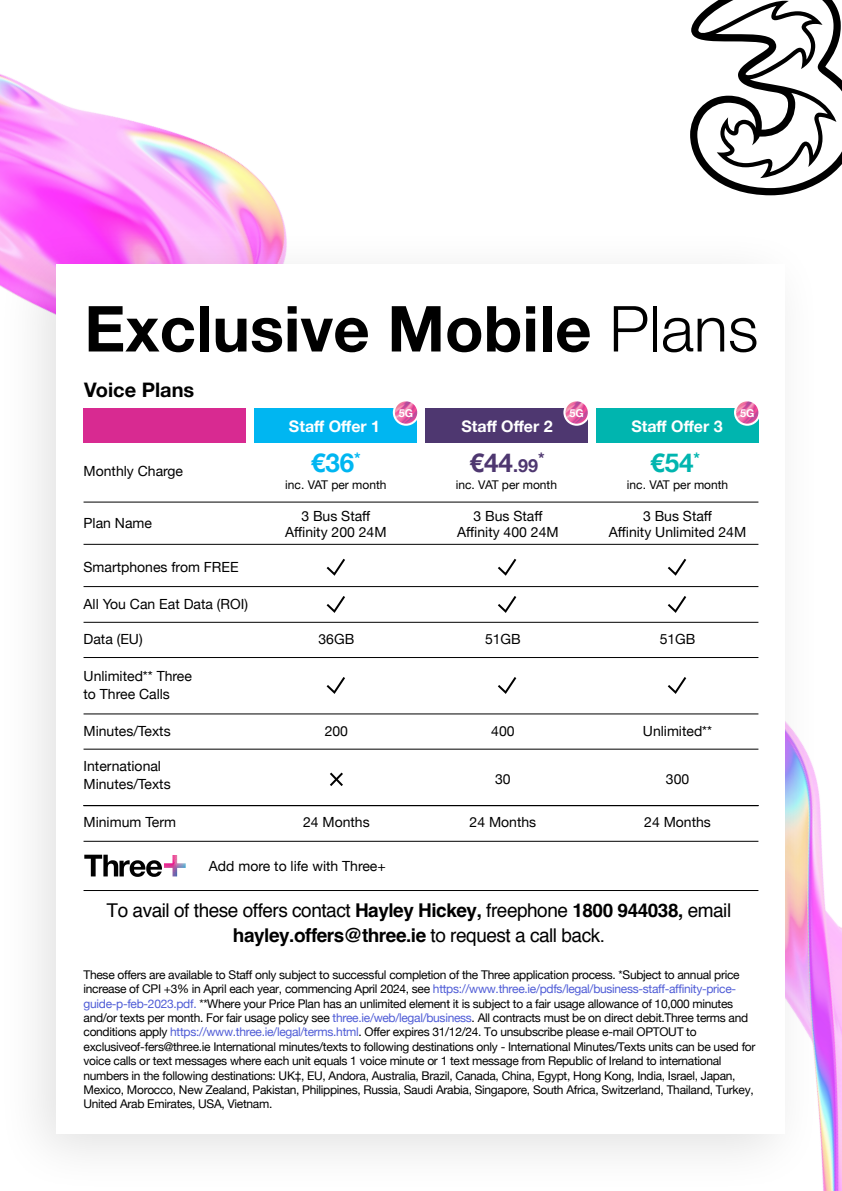
<style>
.page{position:relative;width:842px;height:1191px;background:#fff}
.page>*{position:absolute;margin:0;border:0;box-sizing:border-box;transform-origin:0 0}
.t1{font:700 63.4px "Helvetica Neue";color:#000}
.t2{font:700 26px "Helvetica Neue";color:#4e3770}
.t3{font:700 26px "Helvetica Neue";color:#00b5af}
.t4{font:700 26px "Helvetica Neue";color:#00b6f1}
.t5{font:700 20px "Helvetica Neue";color:#000}
.t6{font:19px/25.2px "Helvetica";letter-spacing:-.025em;color:#000;text-align:center}
.t7{font:700 16px "Helvetica Neue";color:#fff}
.t8{font:14px/16px "Helvetica Neue";color:#000;text-align:center}
.t9{font:12px/14.4px "Helvetica Neue";letter-spacing:-.025em;color:#000}
.t10{font:12px "Helvetica Neue";color:#000}
.t11{font:700 10.8px "Helvetica Neue";color:#fff}
.s1{font-weight:300}
.s2{font-size:18px}
.s3{font-weight:700}
.s4{color:#4f5cd6}
</style>
<div class="page">
<img style="left:0;top:74px;width:842px;height:1117px">
<div style="left:0;top:225px;width:824px;height:966px;background:#000;opacity:.12"></div>
<div style="left:57px;top:264px;width:728px;height:870px;background:#fff"></div>
<hr style="left:84px;top:544px;width:674px;height:1px;background:#000">
<hr style="left:84px;top:502px;width:674px;height:1px;background:#000">
<hr style="left:84px;top:586px;width:674px;height:1px;background:#000">
<hr style="left:84px;top:622px;width:674px;height:1px;background:#000">
<hr style="left:84px;top:713px;width:674px;height:1px;background:#000">
<hr style="left:84px;top:841px;width:674px;height:1px;background:#000">
<hr style="left:84px;top:657px;width:674px;height:1px;background:#000">
<hr style="left:84px;top:749px;width:674px;height:1px;background:#000">
<hr style="left:84px;top:805px;width:674px;height:1px;background:#000">
<hr style="left:84px;top:890px;width:674px;height:1px;background:#000">
<svg style="left:326px;top:558px;width:19px;height:18px"></svg>
<svg style="left:326px;top:596px;width:19px;height:17px"></svg>
<svg style="left:326px;top:677px;width:19px;height:17px"></svg>
<svg style="left:498px;top:558px;width:19px;height:18px"></svg>
<svg style="left:667px;top:558px;width:20px;height:18px"></svg>
<svg style="left:667px;top:596px;width:20px;height:17px"></svg>
<svg style="left:498px;top:596px;width:19px;height:17px"></svg>
<svg style="left:498px;top:677px;width:19px;height:17px"></svg>
<svg style="left:667px;top:677px;width:20px;height:17px"></svg>
<svg style="left:690px;top:0;width:152px;height:195px"></svg>
<div style="left:84px;top:408px;width:162px;height:35px;background:#d82a91"></div>
<div style="left:254px;top:408px;width:163px;height:35px;background:#00b6f1"></div>
<div style="left:596px;top:408px;width:162px;height:35px;background:#00b5af"></div>
<div style="left:425px;top:408px;width:163px;height:35px;background:#4e3770"></div>
<svg style="left:330px;top:772px;width:13px;height:14px"></svg>
<svg style="left:84px;top:854px;width:102px;height:23px"></svg>
<img style="left:394px;top:400px;width:24px;height:25px;border-radius:12px">
<div style="left:393px;top:399px;width:26px;height:27px;border:2px solid #fff;border-radius:50%"></div>
<img style="left:564px;top:400px;width:25px;height:25px;border-radius:12px">
<div style="left:563px;top:399px;width:27px;height:27px;border:2px solid #fff;border-radius:50%"></div>
<img style="left:735px;top:400px;width:24px;height:25px;border-radius:12px">
<div style="left:734px;top:399px;width:26px;height:27px;border:2px solid #fff;border-radius:50%"></div>
<h1 class="t1" style="left:84px;top:279px;width:676px">Exclusive Mobile <span class="s1">Plans</span></h1>
<h3 class="t5" style="left:84px;top:374px;width:111px">Voice Plans</h3>
<p class="t11" style="left:399px;top:404px;width:16px">5G</p>
<p class="t11" style="left:569px;top:404px;width:16px">5G</p>
<p class="t11" style="left:740px;top:404px;width:16px">5G</p>
<p class="t8" style="left:84px;top:464px;width:101px">Monthly Charge</p>
<h3 class="t7" style="left:289px;top:413px;width:93px">Staff Offer 1</h3>
<h3 class="t7" style="left:461px;top:413px;width:93px">Staff Offer 2</h3>
<h3 class="t7" style="left:631px;top:413px;width:93px">Staff Offer 3</h3>
<h2 class="t4" style="left:311px;top:442px;width:51px">€36<sup>*</sup></h2>
<h2 class="t2" style="left:470px;top:442px;width:76px">€44<span class="s2">.99</span><sup>*</sup></h2>
<h2 class="t3" style="left:650px;top:442px;width:51px">€54<sup>*</sup></h2>
<p class="t10" style="left:285px;top:476px;width:103px">inc. VAT per month</p>
<p class="t10" style="left:456px;top:476px;width:103px">inc. VAT per month</p>
<p class="t10" style="left:627px;top:476px;width:103px">inc. VAT per month</p>
<p class="t8" style="left:84px;top:516px;width:70px">Plan Name</p>
<p class="t8" style="left:285px;top:509px;width:103px">3 Bus Staff<br>Affinity 200 24M</p>
<p class="t8" style="left:457px;top:509px;width:103px">3 Bus Staff<br>Affinity 400 24M</p>
<p class="t8" style="left:609px;top:509px;width:139px">3 Bus Staff<br>Affinity Unlimited 24M</p>
<p class="t8" style="left:84px;top:560px;width:157px">Smartphones from FREE</p>
<p class="t8" style="left:84px;top:597px;width:166px">All You Can Eat Data (ROI)</p>
<p class="t8" style="left:84px;top:632px;width:61px">Data (EU)</p>
<p class="t8" style="left:318px;top:632px;width:37px">36GB</p>
<p class="t8" style="left:84px;top:668px;width:110px;line-height:18px;text-align:left">Unlimited** Three to Three Calls</p>
<p class="t8" style="left:84px;top:723px;width:89px">Minutes/Texts</p>
<p class="t8" style="left:84px;top:758px;width:89px;line-height:18px;text-align:left">International<br>Minutes/Texts</p>
<p class="t8" style="left:84px;top:815px;width:94px">Minimum Term</p>
<p class="t8" style="left:325px;top:723px;width:25px">200</p>
<p class="t8" style="left:303px;top:815px;width:68px">24 Months</p>
<p class="t8" style="left:209px;top:858px;width:178px">Add more to life with Three+</p>
<p class="t8" style="left:485px;top:632px;width:37px">51GB</p>
<p class="t8" style="left:491px;top:723px;width:25px">400</p>
<p class="t8" style="left:495px;top:772px;width:17px">30</p>
<p class="t8" style="left:470px;top:815px;width:68px">24 Months</p>
<p class="t8" style="left:660px;top:632px;width:37px">51GB</p>
<p class="t8" style="left:643px;top:723px;width:71px">Unlimited**</p>
<p class="t8" style="left:666px;top:772px;width:25px">300</p>
<p class="t8" style="left:644px;top:815px;width:68px">24 Months</p>
<h3 class="t6" style="left:107px;top:898px;width:626px">To avail of these offers contact <span class="s3">Hayley Hickey,</span> freephone <span class="s3">1800 944038,</span> email <span class="s3">hayley.offers@three.ie</span> to request a call back.</h3>
<p class="t9" style="left:84px;top:968px;width:673px">These offers are available to Staff only subject to successful completion of the Three application process. *Subject to annual price increase of CPI +3% in April each year, commencing April 2024, see <span class="s4">https://www.three.ie/pdfs/legal/business-staff-affinity-price&shy;guide-p-feb-2023.pdf.</span> **Where your Price Plan has an unlimited element it is subject to a fair usage allowance of 10,000 minutes and/or texts per month. For fair usage policy see <span class="s4">three.ie/web/legal/business</span>. All contracts must be on direct debit.Three terms and conditions apply <span class="s4">https://www.three.ie/legal/terms.html</span>. Offer expires 31/12/24. To unsubscribe please e-mail OPTOUT to exclusiveof-fers@three.ie International minutes/texts to following destinations only - International Minutes/Texts units can be used for voice calls or text messages where each unit equals 1 voice minute or 1 text message from Republic of Ireland to international numbers in the following destinations: UK‡, EU, Andora, Australia, Brazil, Canada, China, Egypt, Hong Kong, India, Israel, Japan, Mexico, Morocco, New Zealand, Pakistan, Philippines, Russia, Saudi Arabia, Singapore, South Africa, Switzerland, Thailand, Turkey, United Arab Emirates, USA, Vietnam.</p>
</div>
